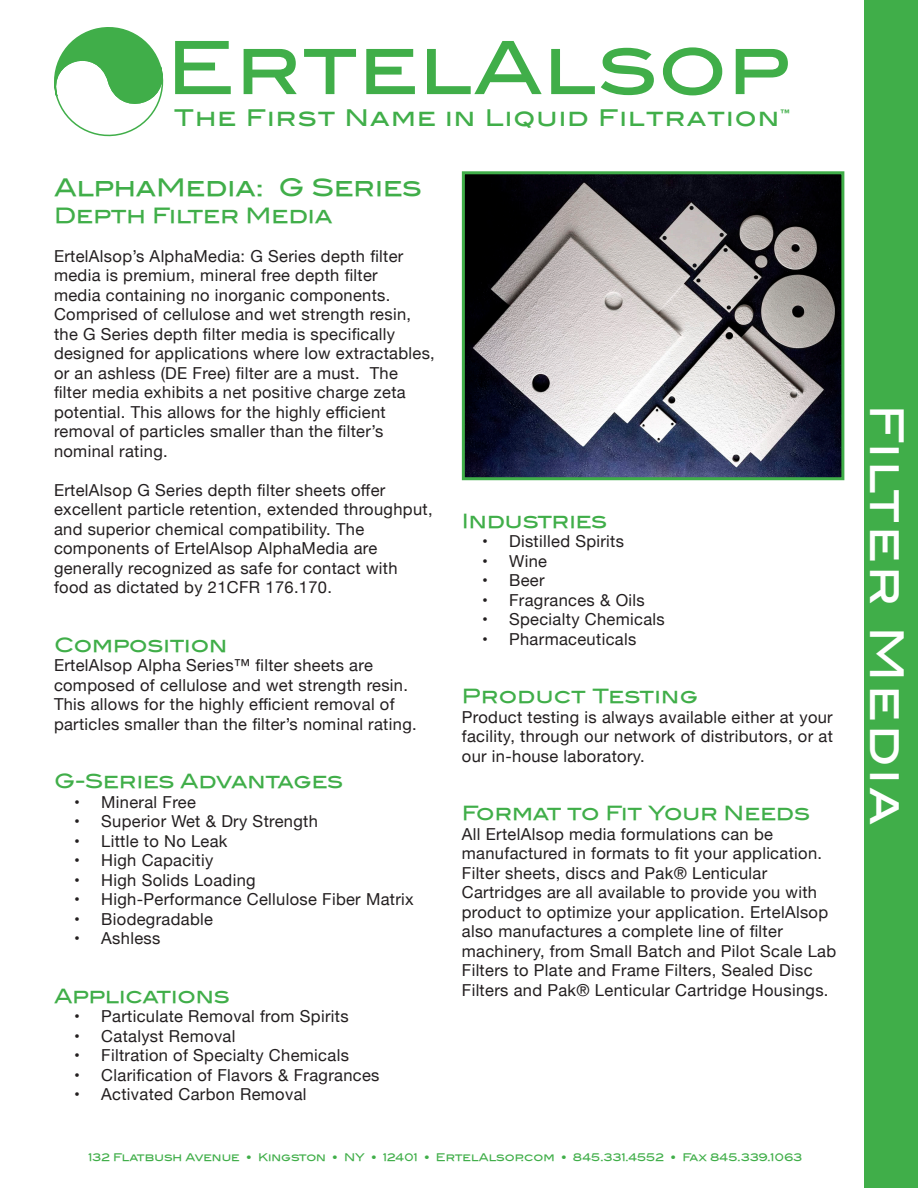
<style>
.page{position:relative;width:918px;height:1188px;background:#fff}
.page>*{position:absolute;margin:0;border:0;box-sizing:border-box;transform-origin:0 0}
.t1{font:73.35px "Blair Md ITCTT Medium";letter-spacing:.01em;color:#40ae49}
.t2{font:45px "Blair Md ITCTT Medium";letter-spacing:.07em;color:#fff}
.t3{font:24px "Blair Md ITCTT Medium";color:#40ae49}
.t4{font:23.1px "Blair Md ITCTT Medium";letter-spacing:.05em;color:#40ae49}
.t5{font:21px "Blair Md ITCTT Medium";letter-spacing:-.005em;color:#40ae49}
.t6{font:19.5px "Blair Md ITCTT Medium";color:#40ae49}
.t7{font:16.5px/19.5px "Helvetica Neue";letter-spacing:.02em;color:#231f20}
.Bulletin{font:10.5px "Blair Md ITCTT Medium";color:#40ae49}
</style>
<div class="page">
<img style="left:466px;top:175px;width:374px;height:301px">
<div style="left:462px;top:171px;width:382px;height:309px;border:3px solid #40ae49"></div>
<div style="left:864px;top:0;width:54px;height:1188px;background:#40ae49"></div>
<svg style="left:54px;top:27px;width:110px;height:109px"></svg>
<p class="t1" style="left:166px;top:8px;width:625px">ErtelAlsop</p>
<p class="t4" style="left:174px;top:99px;width:617px">The First Name in Liquid Filtration™</p>
<p class="t3" style="left:54px;top:173px;width:369px">AlphaMedia: G Series</p>
<p class="t5" style="left:54px;top:203px;width:280px">Depth Filter Media</p>
<p class="t7" style="left:54px;top:247px;width:382px">ErtelAlsop’s AlphaMedia: G Series depth filter media is premium, mineral free depth filter<br>media containing no inorganic components.<br>Comprised of cellulose and wet strength resin, the G Series depth filter media is specifically designed for applications where low extractables, or an ashless (DE Free) filter are a must. The filter media exhibits a net positive charge zeta potential. This allows for the highly efficient removal of particles smaller than the filter’s nominal rating.</p>
<p class="t7" style="left:54px;top:481px;width:380px">ErtelAlsop G Series depth filter sheets offer excellent particle retention, extended throughput, and superior chemical compatibility. The components of ErtelAlsop AlphaMedia are generally recognized as safe for contact with food as dictated by 21CFR 176.170.</p>
<p class="t6" style="left:54px;top:633px;width:175px">Composition</p>
<p class="t7" style="left:54px;top:657px;width:364px">ErtelAlsop Alpha Series™ filter sheets are composed of cellulose and wet strength resin.<br>This allows for the highly efficient removal of particles smaller than the filter’s nominal rating.</p>
<p class="t6" style="left:54px;top:770px;width:291px">G-Series Advantages</p>
<p class="t7" style="left:74px;top:793px;width:123px">• Mineral Free</p>
<p class="t7" style="left:74px;top:813px;width:245px">• Superior Wet &amp; Dry Strength</p>
<p class="t7" style="left:74px;top:832px;width:155px">• Little to No Leak</p>
<p class="t7" style="left:74px;top:852px;width:141px">• High Capacitiy</p>
<p class="t7" style="left:74px;top:871px;width:183px">• High Solids Loading</p>
<p class="t7" style="left:74px;top:891px;width:341px">• High-Performance Cellulose Fiber Matrix</p>
<p class="t7" style="left:74px;top:910px;width:140px">• Biodegradable</p>
<p class="t7" style="left:74px;top:930px;width:88px">• Ashless</p>
<p class="t6" style="left:54px;top:984px;width:177px">Applications</p>
<p class="t7" style="left:74px;top:1008px;width:276px">• Particulate Removal from Spirits</p>
<p class="t7" style="left:74px;top:1027px;width:163px">• Catalyst Removal</p>
<p class="t7" style="left:74px;top:1047px;width:276px">• Filtration of Specialty Chemicals</p>
<p class="t7" style="left:74px;top:1066px;width:307px">• Clarification of Flavors &amp; Fragrances</p>
<p class="t7" style="left:74px;top:1086px;width:234px">• Activated Carbon Removal</p>
<p class="t6" style="left:462px;top:509px;width:147px">Industries</p>
<p class="t7" style="left:482px;top:533px;width:143px">• Distilled Spirits</p>
<p class="t7" style="left:482px;top:552px;width:66px">• Wine</p>
<p class="t7" style="left:482px;top:572px;width:64px">• Beer</p>
<p class="t7" style="left:482px;top:591px;width:164px">• Fragrances &amp; Oils</p>
<p class="t7" style="left:482px;top:611px;width:184px">• Specialty Chemicals</p>
<p class="t7" style="left:482px;top:630px;width:156px">• Pharmaceuticals</p>
<p class="t6" style="left:462px;top:684px;width:238px">Product Testing</p>
<p class="t7" style="left:462px;top:708px;width:373px;text-align:justify">Product testing is always available either at your facility, through our network of distributors, or at our in-house laboratory.</p>
<p class="t6" style="left:462px;top:801px;width:350px">Format to Fit Your Needs</p>
<p class="t7" style="left:462px;top:825px;width:376px">All ErtelAlsop media formulations can be manufactured in formats to fit your application.<br>Filter sheets, discs and Pak® Lenticular Cartridges are all available to provide you with product to optimize your application. ErtelAlsop also manufactures a complete line of filter machinery, from Small Batch and Pilot Scale Lab Filters to Plate and Frame Filters, Sealed Disc Filters and Pak® Lenticular Cartridge Housings.</p>
<p class="Bulletin" style="left:88px;top:1151px;width:716px">132 Flatbush Avenue • Kingston • NY • 12401 • ErtelAlsop.com • 845.331.4552 • Fax 845.339.1063</p>
<p class="t2" style="left:914px;top:404px;width:423px;rotate:90deg">Filter Media</p>
</div>
